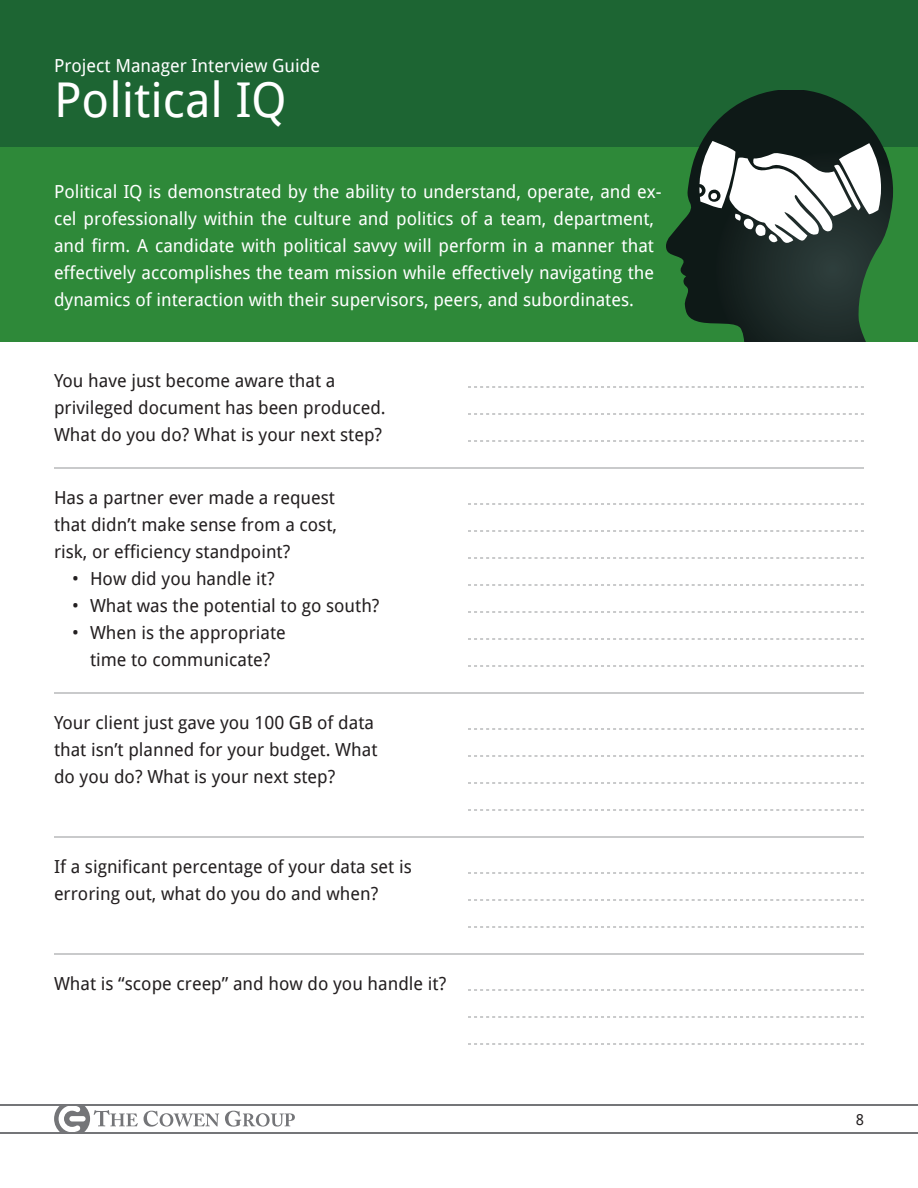
<style>
.page{position:relative;width:918px;height:1188px;background:#fff}
.page>*{position:absolute;margin:0;border:0;box-sizing:border-box;transform-origin:0 0}
.Section_Title{font:48px "Droid Sans";color:#fff}
.Question{font:18px/27px "Droid Sans";color:#231f20}
.IntroParagraph{font:18px/27px "Droid Sans";color:#fff}
.t1{font:15px "Droid Sans";color:#231f20}
</style>
<div class="page">
<hr style="left:0;top:1132px;width:918px;height:2px;background:#747578">
<hr style="left:0;top:1104px;width:918px;height:2px;background:#747578">
<svg style="left:54px;top:1106px;width:84px;height:26px"></svg>
<svg style="left:144px;top:1111px;width:75px;height:16px"></svg>
<svg style="left:225px;top:1111px;width:70px;height:16px"></svg>
<div style="left:0;top:0;width:918px;height:147px;background:#1d6533"></div>
<div style="left:0;top:147px;width:918px;height:195px;background:#2e8939"></div>
<hr style="left:54px;top:468px;width:810px;height:1px;background:#949698">
<svg style="left:468px;top:414px;width:396px;height:1px"></svg>
<svg style="left:468px;top:387px;width:396px;height:1px"></svg>
<hr style="left:54px;top:693px;width:810px;height:1px;background:#949698">
<svg style="left:468px;top:531px;width:396px;height:1px"></svg>
<svg style="left:468px;top:504px;width:396px;height:1px"></svg>
<hr style="left:54px;top:837px;width:810px;height:1px;background:#949698">
<svg style="left:468px;top:756px;width:396px;height:1px"></svg>
<svg style="left:468px;top:729px;width:396px;height:1px"></svg>
<hr style="left:54px;top:954px;width:810px;height:1px;background:#949698">
<svg style="left:468px;top:900px;width:396px;height:1px"></svg>
<svg style="left:468px;top:873px;width:396px;height:1px"></svg>
<svg style="left:468px;top:1017px;width:396px;height:1px"></svg>
<svg style="left:468px;top:990px;width:396px;height:1px"></svg>
<svg style="left:468px;top:585px;width:396px;height:1px"></svg>
<svg style="left:468px;top:558px;width:396px;height:1px"></svg>
<svg style="left:468px;top:639px;width:396px;height:1px"></svg>
<svg style="left:468px;top:612px;width:396px;height:1px"></svg>
<svg style="left:468px;top:666px;width:396px;height:1px"></svg>
<svg style="left:468px;top:783px;width:396px;height:1px"></svg>
<svg style="left:468px;top:441px;width:396px;height:1px"></svg>
<svg style="left:468px;top:1044px;width:396px;height:1px"></svg>
<svg style="left:468px;top:927px;width:396px;height:1px"></svg>
<svg style="left:468px;top:810px;width:396px;height:1px"></svg>
<svg style="left:666px;top:90px;width:227px;height:252px"></svg>
<svg style="left:699px;top:141px;width:182px;height:103px;background:#979c9c"></svg>
<p class="IntroParagraph" style="left:54px;top:52px;width:268px">Project Manager Interview Guide</p>
<p class="Section_Title" style="left:54px;top:72px;width:234px">Political IQ</p>
<p class="IntroParagraph" style="left:54px;top:178px;width:609px">Political IQ is demonstrated by the ability to understand, operate, and ex&shy;cel professionally within the culture and politics of a team, department, and firm. A candidate with political savvy will perform in a manner that effectively accomplishes the team mission while effectively navigating the dynamics of interaction with their supervisors, peers, and subordinates.</p>
<p class="Question" style="left:54px;top:367px;width:333px">You have just become aware that a privileged document has been produced.<br>What do you do? What is your next step?</p>
<p class="Question" style="left:54px;top:484px;width:285px;text-align:justify">Has a partner ever made a request that didn’t make sense from a cost, risk, or efficiency standpoint?</p>
<p class="Question" style="left:72px;top:565px;width:204px">• How did you handle it?</p>
<p class="Question" style="left:72px;top:592px;width:309px">• What was the potential to go south?</p>
<p class="Question" style="left:72px;top:619px;width:215px;text-align:center">• When is the appropriate time to communicate?</p>
<p class="Question" style="left:54px;top:709px;width:325px">Your client just gave you 100 GB of data that isn’t planned for your budget. What do you do? What is your next step?</p>
<p class="Question" style="left:54px;top:853px;width:359px">If a significant percentage of your data set is erroring out, what do you do and when?</p>
<p class="Question" style="left:54px;top:970px;width:394px">What is “scope creep” and how do you handle it?</p>
<p class="t1" style="left:856px;top:1111px;width:10px">8</p>
</div>
